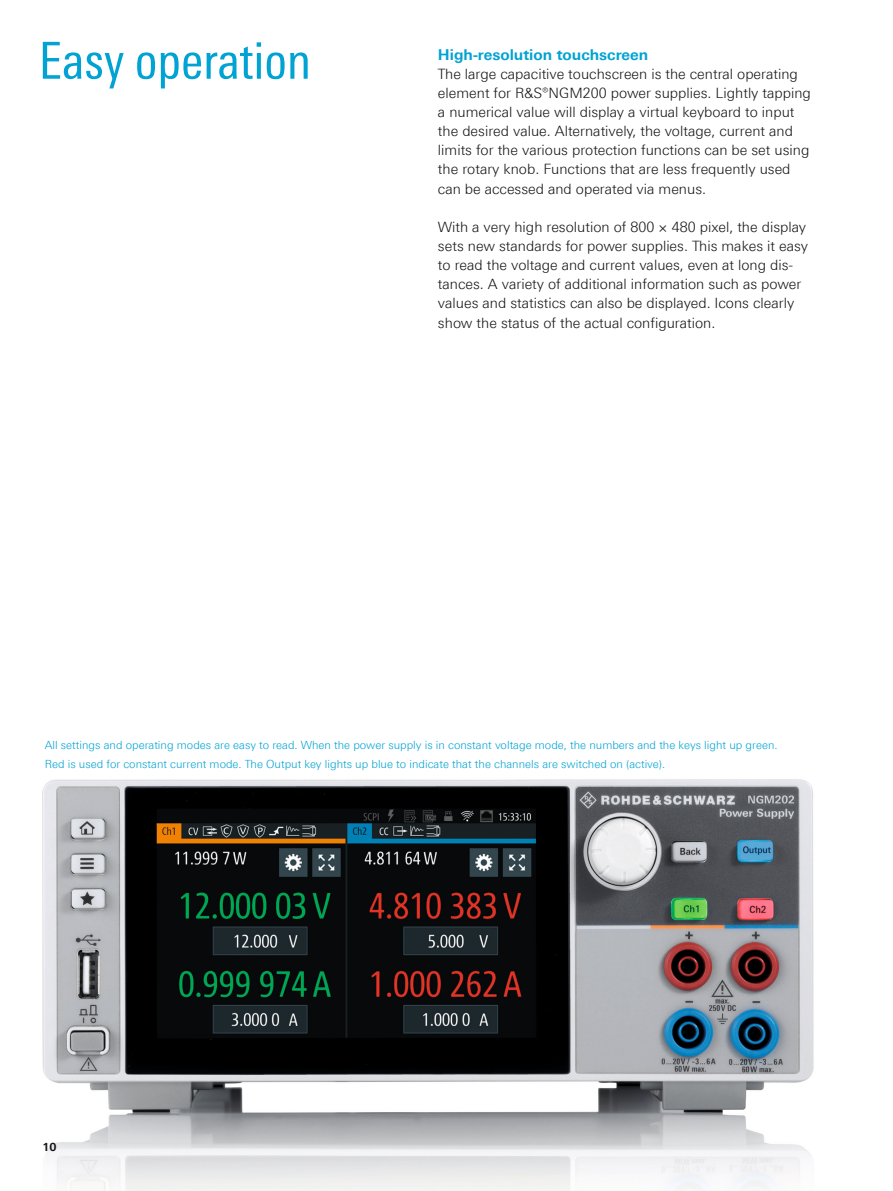
<style>
.page{position:relative;width:893px;height:1191px;background:#fff}
.page>*{position:absolute;margin:0;border:0;box-sizing:border-box;transform-origin:0 0}
.t1{font:51px "Linotype Univers 420 Cn";color:#00a3d3}
.t2{font:700 15px "Linotype Univers 630";color:#00a3d3}
.t3{font:300 14.25px/19.2px "Linotype Univers 330";color:#131413}
.t4{font:300 11.25px/19.2px "Linotype Univers 330";color:#00a3d3}
.t5{font:700 11.25px "Linotype Univers 630";color:#131413}
</style>
<div class="page">
<img style="left:43px;top:779px;width:771px;height:412px">
<h1 class="t1" style="left:39px;top:31px;width:274px">Easy operation</h1>
<p class="t2" style="left:438px;top:45px;width:212px">High-resolution touchscreen</p>
<p class="t3" style="left:438px;top:64px;width:374px">The large capacitive touchscreen is the central operating element for R&amp;S®NGM200 power supplies. Lightly tapping a numerical value will display a virtual keyboard to input the desired value. Alternatively, the voltage, current and limits for the various protection functions can be set using the rotary knob. Functions that are less frequently used can be accessed and operated via menus.</p>
<p class="t3" style="left:438px;top:217px;width:372px">With a very high resolution of 800 × 480 pixel, the display sets new standards for power supplies. This makes it easy to read the voltage and current values, even at long dis&shy;tances. A variety of additional information such as power values and statistics can also be displayed. Icons clearly show the status of the actual configuration.</p>
<p class="t4" style="left:45px;top:735px;width:734px">All settings and operating modes are easy to read. When the power supply is in constant voltage mode, the numbers and the keys light up green.<br>Red is used for constant current mode. The Output key lights up blue to indicate that the channels are switched on (active).</p>
<p class="t5" style="left:43px;top:1139px;width:16px">10</p>
</div>
